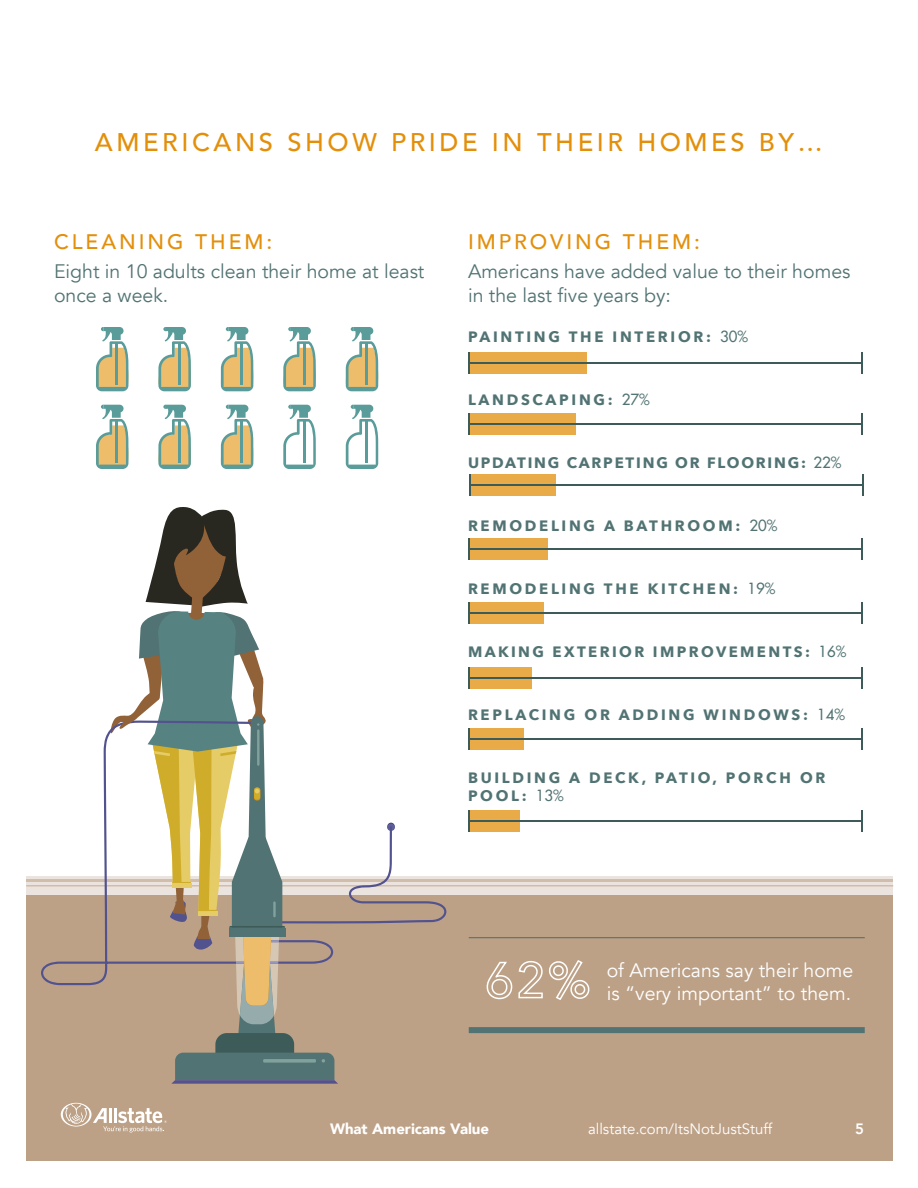
<style>
.page{position:relative;width:918px;height:1188px;background:#fff}
.page>*{position:absolute;margin:0;border:0;box-sizing:border-box;transform-origin:0 0}
.t1{font:500 25.5px "Avenir";letter-spacing:.14em;color:#e38f0a}
.t2{font:500 21px "Avenir";letter-spacing:.14em;color:#e38f0a}
.t3{font:19.5px/23.4px "Avenir";color:#527373}
.t4{font:19.5px/23.4px "Avenir";color:#fff}
.t5{font:700 15px/18px "Avenir Next";letter-spacing:.18em;color:#527373}
.t6{font:700 15px "Avenir Next";letter-spacing:.12em;color:#527373}
.t7{font:700 15px "Avenir Next";letter-spacing:.16em;color:#527373}
.t8{font:15px "Avenir";color:#fff}
.t9{font:900 15px "Avenir";color:#fff}
.t10{font:800 15px "Avenir";color:#fff}
.s1{font-family:"Futura Std";font-weight:500}
</style>
<div class="page">
<div style="left:26px;top:892px;width:867px;height:269px;background:#bda187"></div>
<div style="left:26px;top:877px;width:867px;height:18px;background:#ebe3de"></div>
<hr style="left:26px;top:879px;width:867px;height:3px;background:#d1bdab">
<hr style="left:26px;top:885px;width:867px;height:1px;background:#d1bdab">
<svg style="left:41px;top:730px;width:405px;height:255px"></svg>
<svg style="left:110px;top:507px;width:228px;height:577px"></svg>
<svg style="left:486px;top:960px;width:104px;height:40px"></svg>
<div style="left:469px;top:1027px;width:396px;height:6px;background:#527373"></div>
<hr style="left:469px;top:937px;width:396px;height:1px;background:#527373">
<div style="left:469px;top:810px;width:51px;height:21px;background:#e8ab47"></div>
<hr style="left:469px;top:820px;width:393px;height:1px;background:#3d5c59">
<hr style="left:861px;top:810px;width:2px;height:21px;background:#3d5c59">
<hr style="left:468px;top:810px;width:2px;height:21px;background:#3d5c59">
<div style="left:469px;top:729px;width:55px;height:21px;background:#e8ab47"></div>
<hr style="left:469px;top:739px;width:393px;height:1px;background:#3d5c59">
<hr style="left:861px;top:729px;width:2px;height:21px;background:#3d5c59">
<hr style="left:468px;top:729px;width:2px;height:21px;background:#3d5c59">
<div style="left:469px;top:667px;width:63px;height:21px;background:#e8ab47"></div>
<hr style="left:469px;top:677px;width:393px;height:1px;background:#3d5c59">
<hr style="left:861px;top:667px;width:2px;height:21px;background:#3d5c59">
<hr style="left:468px;top:667px;width:2px;height:21px;background:#3d5c59">
<div style="left:469px;top:602px;width:75px;height:22px;background:#e8ab47"></div>
<hr style="left:469px;top:613px;width:393px;height:1px;background:#3d5c59">
<hr style="left:861px;top:602px;width:2px;height:22px;background:#3d5c59">
<hr style="left:468px;top:602px;width:2px;height:22px;background:#3d5c59">
<div style="left:469px;top:538px;width:79px;height:21px;background:#e8ab47"></div>
<hr style="left:469px;top:548px;width:393px;height:1px;background:#3d5c59">
<hr style="left:861px;top:538px;width:2px;height:21px;background:#3d5c59">
<hr style="left:468px;top:538px;width:2px;height:21px;background:#3d5c59">
<div style="left:470px;top:475px;width:86px;height:21px;background:#e8ab47"></div>
<hr style="left:470px;top:485px;width:393px;height:1px;background:#3d5c59">
<hr style="left:862px;top:475px;width:2px;height:21px;background:#3d5c59">
<hr style="left:469px;top:475px;width:2px;height:21px;background:#3d5c59">
<div style="left:469px;top:413px;width:106px;height:21px;background:#e8ab47"></div>
<hr style="left:469px;top:423px;width:393px;height:1px;background:#3d5c59">
<hr style="left:861px;top:413px;width:2px;height:21px;background:#3d5c59">
<hr style="left:468px;top:413px;width:2px;height:21px;background:#3d5c59">
<div style="left:469px;top:352px;width:118px;height:22px;background:#e8ab47"></div>
<hr style="left:469px;top:363px;width:393px;height:1px;background:#3d5c59">
<hr style="left:861px;top:352px;width:2px;height:22px;background:#3d5c59">
<hr style="left:468px;top:352px;width:2px;height:22px;background:#3d5c59">
<svg style="left:96px;top:327px;width:33px;height:64px"></svg>
<hr style="left:116px;top:344px;width:2px;height:41px;background:#599c99">
<svg style="left:96px;top:405px;width:33px;height:64px"></svg>
<hr style="left:116px;top:421px;width:2px;height:42px;background:#599c99">
<svg style="left:283px;top:327px;width:33px;height:64px"></svg>
<hr style="left:303px;top:344px;width:2px;height:41px;background:#599c99">
<svg style="left:283px;top:405px;width:33px;height:64px"></svg>
<hr style="left:303px;top:421px;width:2px;height:42px;background:#599c99">
<svg style="left:346px;top:327px;width:33px;height:64px"></svg>
<hr style="left:365px;top:344px;width:3px;height:41px;background:#599c99">
<svg style="left:346px;top:405px;width:32px;height:64px"></svg>
<hr style="left:365px;top:421px;width:3px;height:42px;background:#599c99">
<svg style="left:158px;top:327px;width:33px;height:64px"></svg>
<hr style="left:178px;top:344px;width:3px;height:41px;background:#599c99">
<svg style="left:158px;top:405px;width:33px;height:64px"></svg>
<hr style="left:178px;top:421px;width:3px;height:42px;background:#599c99">
<svg style="left:221px;top:327px;width:33px;height:64px"></svg>
<hr style="left:240px;top:344px;width:3px;height:41px;background:#599c99">
<svg style="left:221px;top:405px;width:33px;height:64px"></svg>
<hr style="left:240px;top:421px;width:3px;height:42px;background:#599c99">
<svg style="left:61px;top:1103px;width:106px;height:29px"></svg>
<p class="t1" style="left:95px;top:120px;width:730px">AMERICANS SHOW PRIDE IN THEIR HOMES BY…</p>
<p class="t2" style="left:54px;top:224px;width:220px">CLEANING THEM:</p>
<p class="t3" style="left:54px;top:260px;width:372px">Eight in 10 adults clean their home at least once a week.</p>
<p class="t2" style="left:468px;top:224px;width:234px">IMPROVING THEM:</p>
<p class="t3" style="left:468px;top:260px;width:384px">Americans have added value to their homes in the last five years by:</p>
<p class="t5" style="left:468px;top:328px;width:282px">PAINTING THE INTERIOR: <span class="s1">30%</span></p>
<p class="t5" style="left:468px;top:391px;width:183px">LANDSCAPING: <span class="s1">27%</span></p>
<p class="t6" style="left:468px;top:450px;width:375px">UPDATING CARPETING OR FLOORING: <span class="s1">22%</span></p>
<p class="t5" style="left:468px;top:517px;width:311px">REMODELING A BATHROOM: <span class="s1">20%</span></p>
<p class="t5" style="left:468px;top:580px;width:309px">REMODELING THE KITCHEN: <span class="s1">19%</span></p>
<p class="t7" style="left:468px;top:639px;width:380px">MAKING EXTERIOR IMPROVEMENTS: <span class="s1">16%</span></p>
<p class="t5" style="left:468px;top:706px;width:379px">REPLACING OR ADDING WINDOWS: <span class="s1">14%</span></p>
<p class="t5" style="left:468px;top:769px;width:359px">BUILDING A DECK, PATIO, PORCH OR<br>POOL: <span class="s1">13%</span></p>
<p class="t4" style="left:607px;top:959px;width:248px">of Americans say their home is “very important” to them.</p>
<p class="t9" style="left:330px;top:1116px;width:161px">What Americans Value</p>
<p class="t8" style="left:588px;top:1120px;width:186px">allstate.com/ItsNotJustStuff</p>
<p class="t10" style="left:855px;top:1117px;width:10px">5</p>
</div>
